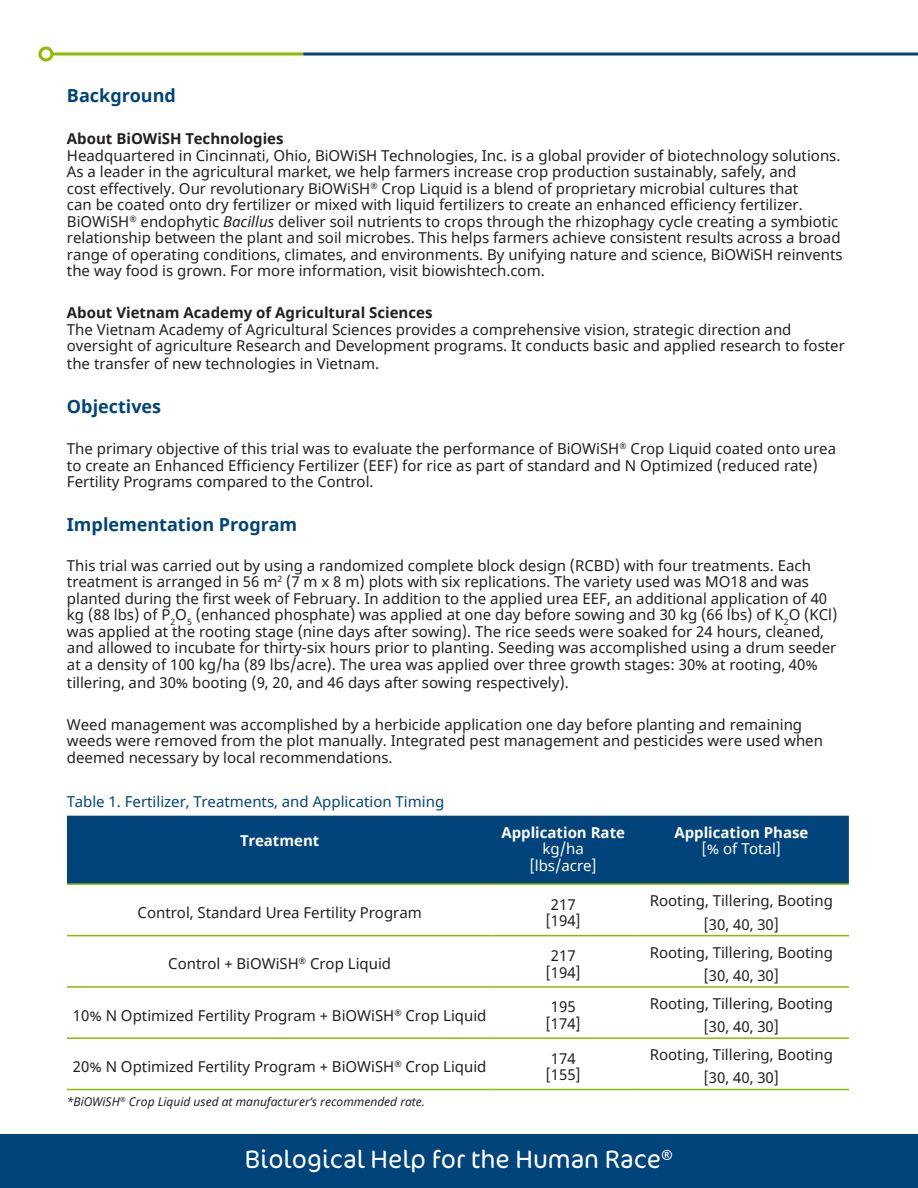
<style>
.page{position:relative;width:918px;height:1188px;background:#fff}
.page>*{position:absolute;margin:0;border:0;box-sizing:border-box;transform-origin:0 0}
.t1{font:300 25.5px "Cocon Pro";color:#fff}
.Paragraph_Heading{font:700 18px "Noto Sans";color:#00447b}
.Paragraph_Heading-2{font:15px/16.5px "Noto Sans";color:#231f20}
.Paragraph_Heading-3{font:15px "Noto Sans";color:#00447b}
.t2{font:700 15px "Noto Sans";color:#fff}
.t3{font:15px "Noto Sans";color:#fff}
.Paragraph_Heading-4{font:italic 12px "Noto Sans";color:#231f20}
.s1{font-weight:700}
.s2{font-style:italic}
</style>
<div class="page">
<div style="left:0;top:1134px;width:918px;height:54px;background:#00447b"></div>
<svg style="left:53px;top:52px;width:250px;height:4px"></svg>
<div style="left:38px;top:46px;width:15px;height:16px;border:3px solid #8dba00;border-radius:50%"></div>
<svg style="left:303px;top:52px;width:615px;height:4px;background:#3f729b"></svg>
<div style="left:67px;top:816px;width:782px;height:67px;background:#00447b"></div>
<hr style="left:67px;top:883px;width:425px;height:2px;background:#8dba00">
<hr style="left:492px;top:883px;width:142px;height:2px;background:#8dba00">
<hr style="left:634px;top:883px;width:215px;height:2px;background:#8dba00">
<hr style="left:67px;top:935px;width:425px;height:1px;background:#8dba00">
<hr style="left:492px;top:935px;width:142px;height:1px;background:#8dba00">
<hr style="left:634px;top:935px;width:215px;height:1px;background:#8dba00">
<hr style="left:67px;top:986px;width:425px;height:2px;background:#8dba00">
<hr style="left:492px;top:986px;width:142px;height:2px;background:#8dba00">
<hr style="left:634px;top:986px;width:215px;height:2px;background:#8dba00">
<hr style="left:67px;top:1037px;width:425px;height:2px;background:#8dba00">
<hr style="left:492px;top:1037px;width:142px;height:2px;background:#8dba00">
<hr style="left:634px;top:1037px;width:215px;height:2px;background:#8dba00">
<hr style="left:67px;top:1089px;width:425px;height:1px;background:#8dba00">
<hr style="left:492px;top:1089px;width:142px;height:1px;background:#8dba00">
<hr style="left:634px;top:1089px;width:215px;height:1px;background:#8dba00">
<p class="Paragraph_Heading" style="left:67px;top:83px;width:110px">Background</p>
<p class="Paragraph_Heading-2" style="left:67px;top:131px;width:777px"><span class="s1">About BiOWiSH Technologies<br></span>Headquartered in Cincinnati, Ohio, BiOWiSH Technologies, Inc. is a global provider of biotechnology solutions.<br>As a leader in the agricultural market, we help farmers increase crop production sustainably, safely, and<br>cost effectively. Our revolutionary BiOWiSH<sup>®</sup> Crop Liquid is a blend of proprietary microbial cultures that<br>can be coated onto dry fertilizer or mixed with liquid fertilizers to create an enhanced efficiency fertilizer.<br>BiOWiSH<sup>®</sup> endophytic <span class="s2">Bacillus</span> deliver soil nutrients to crops through the rhizophagy cycle creating a symbiotic relationship between the plant and soil microbes. This helps farmers achieve consistent results across a broad range of operating conditions, climates, and environments. By unifying nature and science, BiOWiSH reinvents the way food is grown. For more information, visit biowishtech.com.</p>
<p class="Paragraph_Heading-2" style="left:67px;top:305px;width:779px"><span class="s1">About Vietnam Academy of Agricultural Sciences<br></span>The Vietnam Academy of Agricultural Sciences provides a comprehensive vision, strategic direction and oversight of agriculture Research and Development programs. It conducts basic and applied research to foster</p>
<p class="Paragraph_Heading-2" style="left:67px;top:356px;width:314px">the transfer of new technologies in Vietnam.</p>
<p class="Paragraph_Heading" style="left:67px;top:394px;width:96px">Objectives</p>
<p class="Paragraph_Heading-2" style="left:67px;top:441px;width:771px">The primary objective of this trial was to evaluate the performance of BiOWiSH<sup>®</sup> Crop Liquid coated onto urea to create an Enhanced Efficiency Fertilizer (EEF) for rice as part of standard and N Optimized (reduced rate)<br>Fertility Programs compared to the Control.</p>
<p class="Paragraph_Heading" style="left:67px;top:511px;width:232px">Implementation Program</p>
<p class="Paragraph_Heading-2" style="left:67px;top:558px;width:772px">This trial was carried out by using a randomized complete block design (RCBD) with four treatments. Each treatment is arranged in 56 m<sup>2</sup> (7 m x 8 m) plots with six replications. The variety used was MO18 and was planted during the first week of February. In addition to the applied urea EEF, an additional application of 40 kg (88 lbs) of P<sub>2</sub>O<sub>5</sub> (enhanced phosphate) was applied at one day before sowing and 30 kg (66 lbs) of K<sub>2</sub>O (KCl) was applied at the rooting stage (nine days after sowing). The rice seeds were soaked for 24 hours, cleaned, and allowed to incubate for thirty-six hours prior to planting. Seeding was accomplished using a drum seeder at a density of 100 kg/ha (89 lbs/acre). The urea was applied over three growth stages: 30% at rooting, 40%</p>
<p class="Paragraph_Heading-2" style="left:67px;top:675px;width:503px">tillering, and 30% booting (9, 20, and 46 days after sowing respectively).</p>
<p class="Paragraph_Heading-2" style="left:67px;top:717px;width:758px">Weed management was accomplished by a herbicide application one day before planting and remaining weeds were removed from the plot manually. Integrated pest management and pesticides were used when deemed necessary by local recommendations.</p>
<p class="Paragraph_Heading-3" style="left:67px;top:791px;width:379px">Table 1. Fertilizer, Treatments, and Application Timing</p>
<p class="t2" style="left:240px;top:830px;width:81px">Treatment</p>
<p class="t2" style="left:501px;top:822px;width:125px">Application Rate</p>
<p class="t2" style="left:674px;top:822px;width:136px">Application Phase</p>
<p class="t3" style="left:702px;top:838px;width:81px">[% of Total]</p>
<p class="t3" style="left:543px;top:838px;width:43px">kg/ha</p>
<p class="t3" style="left:529px;top:855px;width:69px">[lbs/acre]</p>
<p class="Paragraph_Heading-2" style="left:138px;top:905px;width:286px">Control, Standard Urea Fertility Program</p>
<p class="Paragraph_Heading-2" style="left:545px;top:896px;width:37px;text-align:center">217 [194]</p>
<p class="Paragraph_Heading-2" style="left:650px;top:893px;width:185px">Rooting, Tillering, Booting</p>
<p class="Paragraph_Heading-2" style="left:704px;top:916px;width:77px">[30, 40, 30]</p>
<p class="Paragraph_Heading-2" style="left:168px;top:956px;width:224px">Control + BiOWiSH<sup>®</sup> Crop Liquid</p>
<p class="Paragraph_Heading-2" style="left:545px;top:948px;width:37px;text-align:center">217 [194]</p>
<p class="Paragraph_Heading-2" style="left:650px;top:945px;width:185px">Rooting, Tillering, Booting</p>
<p class="Paragraph_Heading-2" style="left:704px;top:968px;width:77px">[30, 40, 30]</p>
<p class="Paragraph_Heading-2" style="left:73px;top:1007px;width:415px">10% N Optimized Fertility Program + BiOWiSH<sup>®</sup> Crop Liquid</p>
<p class="Paragraph_Heading-2" style="left:545px;top:999px;width:37px;text-align:center">195 [174]</p>
<p class="Paragraph_Heading-2" style="left:650px;top:996px;width:185px">Rooting, Tillering, Booting</p>
<p class="Paragraph_Heading-2" style="left:704px;top:1019px;width:77px">[30, 40, 30]</p>
<p class="Paragraph_Heading-2" style="left:73px;top:1059px;width:415px">20% N Optimized Fertility Program + BiOWiSH<sup>®</sup> Crop Liquid</p>
<p class="Paragraph_Heading-2" style="left:545px;top:1050px;width:37px;text-align:center">174 [155]</p>
<p class="Paragraph_Heading-2" style="left:650px;top:1047px;width:185px">Rooting, Tillering, Booting</p>
<p class="Paragraph_Heading-2" style="left:704px;top:1070px;width:77px">[30, 40, 30]</p>
<p class="Paragraph_Heading-4" style="left:67px;top:1093px;width:359px">*BiOWiSH<sup>®</sup> Crop Liquid used at manufacturer’s recommended rate.</p>
<p class="t1" style="left:245px;top:1143px;width:430px">Biological Help for the Human Race<sup>®</sup></p>
</div>
